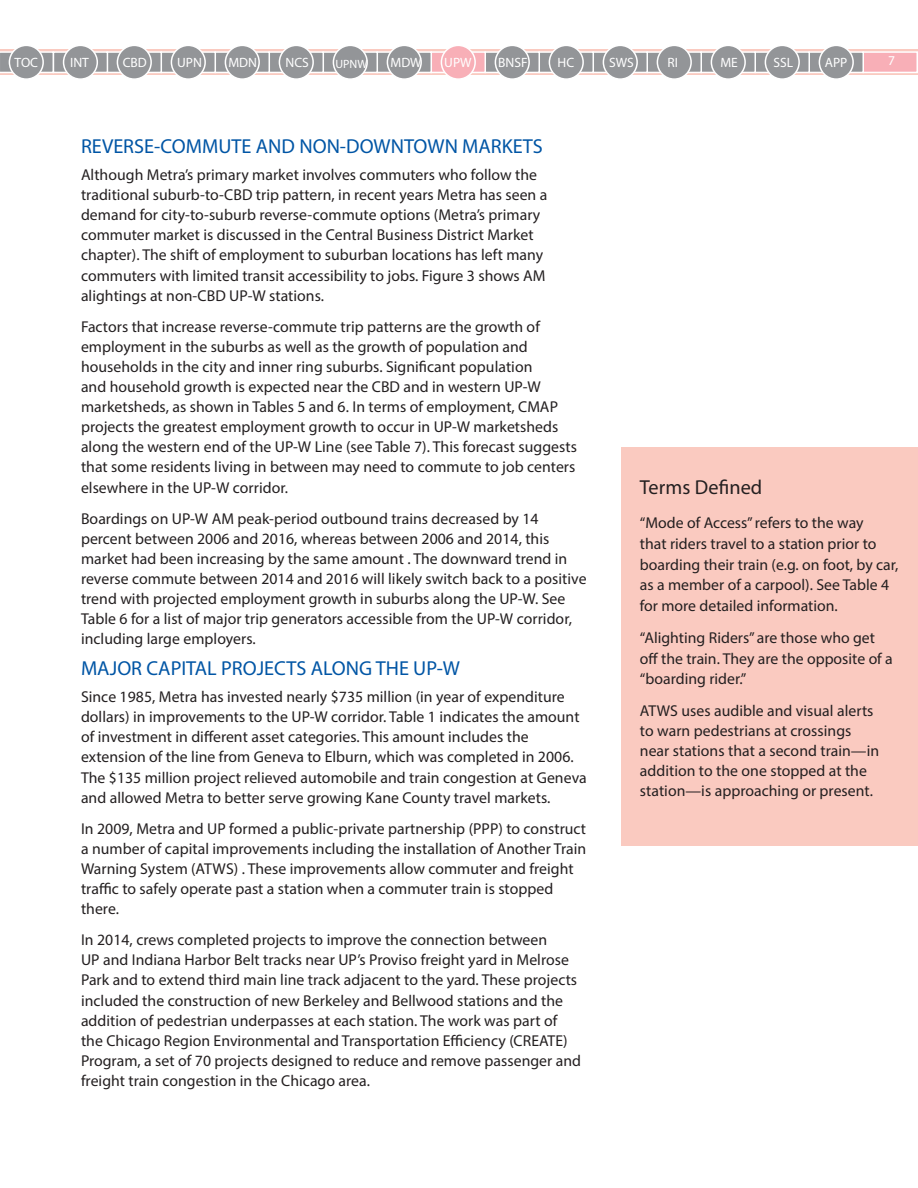
<style>
.page{position:relative;width:918px;height:1188px;background:#fff}
.page>*{position:absolute;margin:0;border:0;box-sizing:border-box;transform-origin:0 0}
._2020_Update_Section{font:20.25px "Myriad Pro";color:#0055a5}
.Text{font:20.25px "Myriad Pro";letter-spacing:.005em;color:#231f20}
.Text-2{font:15.75px/20.1px "Myriad Pro";letter-spacing:.005em;color:#231f20}
.Text-3{font:13.5px "Myriad Pro";color:#fff}
.t1{font:12px "Myriad Pro";color:#fff}
</style>
<div class="page">
<svg style="left:0;top:50px;width:918px;height:25px;fill:#facac0"></svg>
<div style="left:621px;top:447px;width:297px;height:398px;background:#facac0"></div>
<div style="left:863px;top:52px;width:54px;height:20px;background:#f8afb7"></div>
<div style="left:863px;top:51px;width:55px;height:22px;border:2px solid #fff"></div>
<div style="left:809px;top:51px;width:55px;height:22px;background:#939598;border:2px solid #fff"></div>
<div style="left:819px;top:45px;width:34px;height:34px;background:#939598;border-radius:50%"></div>
<div style="left:819px;top:45px;width:35px;height:35px;border:2px solid #fff;border-radius:50%"></div>
<div style="left:755px;top:51px;width:55px;height:22px;background:#939598;border:2px solid #fff"></div>
<div style="left:765px;top:45px;width:34px;height:34px;background:#939598;border-radius:50%"></div>
<div style="left:765px;top:45px;width:35px;height:35px;border:2px solid #fff;border-radius:50%"></div>
<div style="left:701px;top:51px;width:55px;height:22px;background:#939598;border:2px solid #fff"></div>
<div style="left:711px;top:45px;width:34px;height:34px;background:#939598;border-radius:50%"></div>
<div style="left:711px;top:45px;width:35px;height:35px;border:2px solid #fff;border-radius:50%"></div>
<div style="left:647px;top:51px;width:55px;height:22px;background:#939598;border:2px solid #fff"></div>
<div style="left:657px;top:45px;width:34px;height:34px;background:#939598;border-radius:50%"></div>
<div style="left:657px;top:45px;width:35px;height:35px;border:2px solid #fff;border-radius:50%"></div>
<div style="left:593px;top:51px;width:55px;height:22px;background:#939598;border:2px solid #fff"></div>
<div style="left:603px;top:45px;width:34px;height:34px;background:#939598;border-radius:50%"></div>
<div style="left:603px;top:45px;width:35px;height:35px;border:2px solid #fff;border-radius:50%"></div>
<div style="left:539px;top:51px;width:55px;height:22px;background:#939598;border:2px solid #fff"></div>
<div style="left:549px;top:45px;width:34px;height:34px;background:#939598;border-radius:50%"></div>
<div style="left:549px;top:45px;width:35px;height:35px;border:2px solid #fff;border-radius:50%"></div>
<div style="left:485px;top:51px;width:55px;height:22px;background:#939598;border:2px solid #fff"></div>
<div style="left:495px;top:45px;width:34px;height:34px;background:#939598;border-radius:50%"></div>
<div style="left:495px;top:45px;width:35px;height:35px;border:2px solid #fff;border-radius:50%"></div>
<div style="left:431px;top:51px;width:55px;height:22px;background:#f8afb7;border:2px solid #fff"></div>
<div style="left:441px;top:45px;width:34px;height:34px;background:#f8afb7;border-radius:50%"></div>
<div style="left:441px;top:45px;width:35px;height:35px;border:2px solid #fff;border-radius:50%"></div>
<div style="left:377px;top:51px;width:55px;height:22px;background:#939598;border:2px solid #fff"></div>
<div style="left:387px;top:45px;width:34px;height:34px;background:#939598;border-radius:50%"></div>
<div style="left:387px;top:45px;width:35px;height:35px;border:2px solid #fff;border-radius:50%"></div>
<div style="left:323px;top:51px;width:55px;height:22px;background:#939598;border:2px solid #fff"></div>
<div style="left:333px;top:45px;width:34px;height:34px;background:#939598;border-radius:50%"></div>
<div style="left:333px;top:45px;width:35px;height:35px;border:2px solid #fff;border-radius:50%"></div>
<div style="left:269px;top:51px;width:55px;height:22px;background:#939598;border:2px solid #fff"></div>
<div style="left:279px;top:45px;width:34px;height:34px;background:#939598;border-radius:50%"></div>
<div style="left:279px;top:45px;width:35px;height:35px;border:2px solid #fff;border-radius:50%"></div>
<div style="left:215px;top:51px;width:55px;height:22px;background:#939598;border:2px solid #fff"></div>
<div style="left:225px;top:45px;width:34px;height:34px;background:#939598;border-radius:50%"></div>
<div style="left:225px;top:45px;width:35px;height:35px;border:2px solid #fff;border-radius:50%"></div>
<div style="left:161px;top:51px;width:55px;height:22px;background:#939598;border:2px solid #fff"></div>
<div style="left:171px;top:45px;width:34px;height:34px;background:#939598;border-radius:50%"></div>
<div style="left:171px;top:45px;width:35px;height:35px;border:2px solid #fff;border-radius:50%"></div>
<div style="left:107px;top:51px;width:55px;height:22px;background:#939598;border:2px solid #fff"></div>
<div style="left:117px;top:45px;width:34px;height:34px;background:#939598;border-radius:50%"></div>
<div style="left:117px;top:45px;width:35px;height:35px;border:2px solid #fff;border-radius:50%"></div>
<div style="left:53px;top:51px;width:55px;height:22px;background:#939598;border:2px solid #fff"></div>
<div style="left:64px;top:45px;width:33px;height:34px;background:#939598;border-radius:50%"></div>
<div style="left:63px;top:45px;width:35px;height:35px;border:2px solid #fff;border-radius:50%"></div>
<svg style="left:0;top:51px;width:54px;height:22px"></svg>
<div style="left:9px;top:45px;width:34px;height:34px;background:#939598;border-radius:50%"></div>
<div style="left:9px;top:45px;width:35px;height:35px;border:2px solid #fff;border-radius:50%"></div>
<p class="Text-3" style="left:14px;top:54px;width:25px">TOC</p>
<p class="Text-3" style="left:70px;top:54px;width:20px">INT</p>
<p class="Text-3" style="left:123px;top:54px;width:26px">CBD</p>
<p class="Text-3" style="left:177px;top:54px;width:26px">UPN</p>
<p class="Text-3" style="left:228px;top:54px;width:30px">MDN</p>
<p class="Text-3" style="left:285px;top:54px;width:25px">NCS</p>
<p class="t1" style="left:335px;top:57px;width:34px">UPNW</p>
<p class="Text-3" style="left:390px;top:54px;width:33px">MDW</p>
<p class="Text-3" style="left:444px;top:54px;width:29px">UPW</p>
<p class="Text-3" style="left:498px;top:54px;width:31px">BNSF</p>
<p class="Text-3" style="left:558px;top:54px;width:18px">HC</p>
<p class="Text-3" style="left:609px;top:54px;width:26px">SWS</p>
<p class="Text-3" style="left:668px;top:54px;width:12px">RI</p>
<p class="Text-3" style="left:720px;top:54px;width:19px">ME</p>
<p class="Text-3" style="left:774px;top:54px;width:21px">SSL</p>
<p class="Text-3" style="left:825px;top:54px;width:24px">APP</p>
<p class="Text-3" style="left:888px;top:52px;width:8px">7</p>
<p class="_2020_Update_Section" style="left:81px;top:134px;width:463px">REVERSE-COMMUTE AND NON-DOWNTOWN MARKETS</p>
<p class="Text-2" style="left:81px;top:164px;width:468px">Although Metra’s primary market involves commuters who follow the traditional suburb-to-CBD trip pattern, in recent years Metra has seen a demand for city-to-suburb reverse-commute options (Metra’s primary commuter market is discussed in the Central Business District Market chapter). The shift of employment to suburban locations has left many commuters with limited transit accessibility to jobs. Figure 3 shows AM alightings at non-CBD UP-W stations.</p>
<p class="Text-2" style="left:81px;top:316px;width:497px">Factors that increase reverse-commute trip patterns are the growth of employment in the suburbs as well as the growth of population and households in the city and inner ring suburbs. Significant population<br>and household growth is expected near the CBD and in western UP-W marketsheds, as shown in Tables 5 and 6. In terms of employment, CMAP projects the greatest employment growth to occur in UP-W marketsheds along the western end of the UP-W Line (see Table 7). This forecast suggests that some residents living in between may need to commute to job centers elsewhere in the UP-W corridor.</p>
<p class="Text-2" style="left:81px;top:508px;width:507px">Boardings on UP-W AM peak-period outbound trains decreased by 14 percent between 2006 and 2016, whereas between 2006 and 2014, this market had been increasing by the same amount . The downward trend in reverse commute between 2014 and 2016 will likely switch back to a positive trend with projected employment growth in suburbs along the UP-W. See Table 6 for a list of major trip generators accessible from the UP-W corridor, including large employers.</p>
<p class="_2020_Update_Section" style="left:81px;top:656px;width:380px">MAJOR CAPITAL PROJECTS ALONG THE UP-W</p>
<p class="Text-2" style="left:81px;top:687px;width:507px">Since 1985, Metra has invested nearly $735 million (in year of expenditure dollars) in improvements to the UP-W corridor. Table 1 indicates the amount of investment in different asset categories. This amount includes the extension of the line from Geneva to Elburn, which was completed in 2006.<br>The $135 million project relieved automobile and train congestion at Geneva and allowed Metra to better serve growing Kane County travel markets.</p>
<p class="Text-2" style="left:81px;top:818px;width:507px">In 2009, Metra and UP formed a public-private partnership (PPP) to construct a number of capital improvements including the installation of Another Train Warning System (ATWS) . These improvements allow commuter and freight traffic to safely operate past a station when a commuter train is stopped there.</p>
<p class="Text-2" style="left:81px;top:930px;width:502px">In 2014, crews completed projects to improve the connection between<br>UP and Indiana Harbor Belt tracks near UP’s Proviso freight yard in Melrose Park and to extend third main line track adjacent to the yard. These projects included the construction of new Berkeley and Bellwood stations and the addition of pedestrian underpasses at each station. The work was part of the Chicago Region Environmental and Transportation Efficiency (CREATE)<br>Program, a set of 70 projects designed to reduce and remove passenger and freight train congestion in the Chicago area.</p>
<p class="Text" style="left:640px;top:475px;width:124px">Terms Defined</p>
<p class="Text-2" style="left:640px;top:512px;width:260px;line-height:20.7px">“Mode of Access” refers to the way<br>that riders travel to a station prior to boarding their train (e.g. on foot, by car, as a member of a carpool). See Table 4 for more detailed information.</p>
<p class="Text-2" style="left:640px;top:627px;width:254px;line-height:20.7px">“Alighting Riders” are those who get off the train. They are the opposite of a “boarding rider.”</p>
<p class="Text-2" style="left:640px;top:700px;width:241px">ATWS uses audible and visual alerts to warn pedestrians at crossings near stations that a second train—in addition to the one stopped at the station—is approaching or present.</p>
</div>
